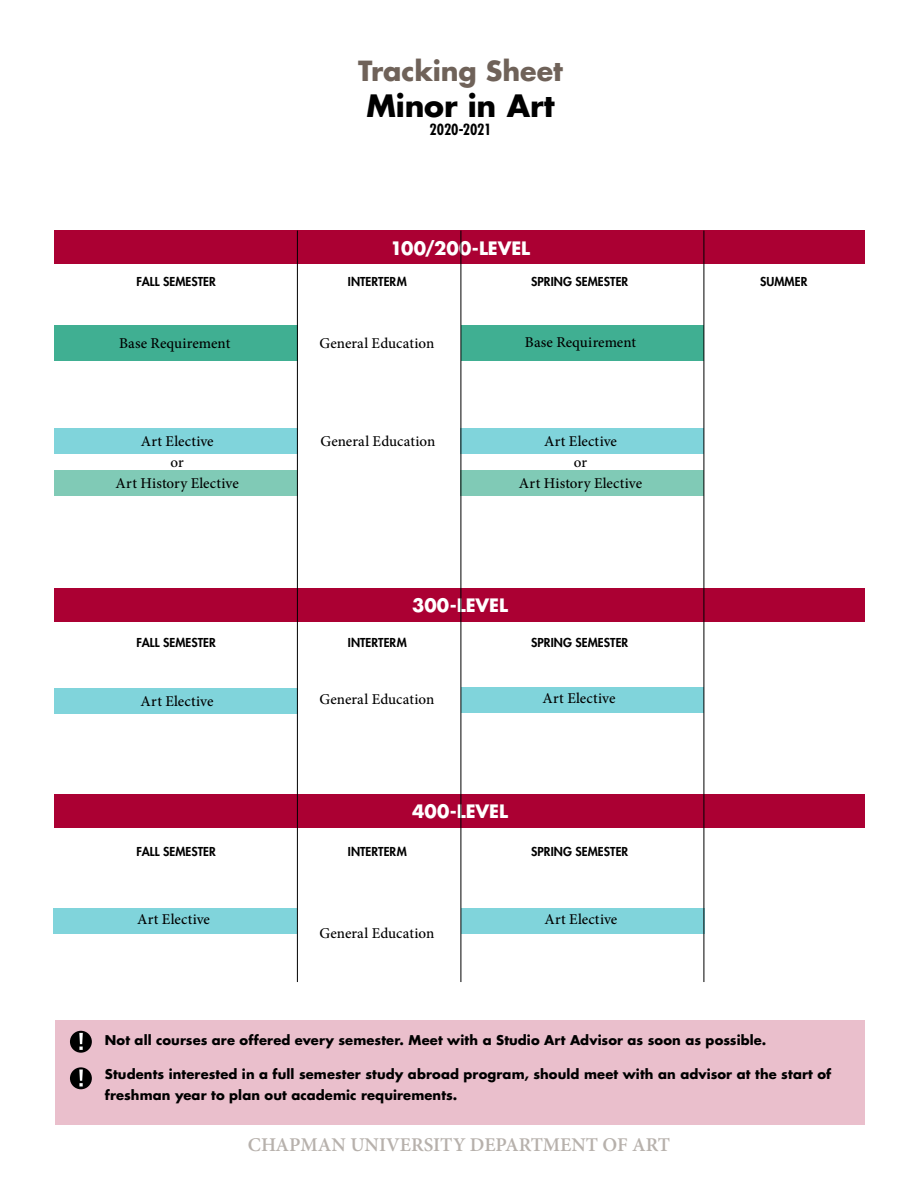
<style>
.page{position:relative;width:918px;height:1188px;background:#fff}
.page>*{position:absolute;margin:0;border:0;box-sizing:border-box;transform-origin:0 0}
.t1{font:700 30px "Futura Std";letter-spacing:-.005em;color:#000}
.t2{font:700 27px "Futura Std";letter-spacing:-.005em;color:#6f6259}
.t3{font:600 19.5px "Minion Pro";color:#b7b1ac}
.t4{font:700 18px "Futura Std";color:#fff}
.t5{font:500 15px/21px "Minion Pro";letter-spacing:.01em;color:#000;text-align:center}
.t6{font:700 condensed 15px "Futura Std";letter-spacing:-.01em;color:#000}
.t7{font:700 13.2px/21px "Futura Std";letter-spacing:.01em;color:#000}
.t8{font:800 12px "Futura Std";letter-spacing:.005em;color:#000}
</style>
<div class="page">
<div style="left:54px;top:231px;width:811px;height:33px;background:#ab0033"></div>
<div style="left:54px;top:588px;width:811px;height:33px;background:#ab0033"></div>
<div style="left:54px;top:794px;width:811px;height:33px;background:#ab0033"></div>
<div style="left:54px;top:470px;width:243px;height:25px;background:#80cab6"></div>
<div style="left:460px;top:470px;width:244px;height:25px;background:#80cab6"></div>
<div style="left:54px;top:908px;width:243px;height:25px;background:#80d4db"></div>
<div style="left:461px;top:908px;width:243px;height:25px;background:#80d4db"></div>
<div style="left:461px;top:326px;width:243px;height:35px;background:#40af92"></div>
<div style="left:54px;top:326px;width:243px;height:35px;background:#40af92"></div>
<div style="left:54px;top:689px;width:243px;height:25px;background:#80d4db"></div>
<div style="left:461px;top:687px;width:243px;height:26px;background:#80d4db"></div>
<div style="left:54px;top:429px;width:243px;height:25px;background:#80d4db"></div>
<div style="left:460px;top:429px;width:244px;height:25px;background:#80d4db"></div>
<hr style="left:297px;top:231px;width:1px;height:751px;background:#000">
<hr style="left:461px;top:231px;width:1px;height:751px;background:#000">
<hr style="left:704px;top:231px;width:1px;height:751px;background:#000">
<div style="left:55px;top:1020px;width:810px;height:105px;background:#eabfcc"></div>
<div style="left:70px;top:1067px;width:22px;height:22px;background:#000;border-radius:50%"></div>
<svg style="left:79px;top:1070px;width:4px;height:16px"></svg>
<div style="left:70px;top:1031px;width:22px;height:22px;background:#000;border-radius:50%"></div>
<svg style="left:79px;top:1033px;width:4px;height:17px"></svg>
<h2 class="t2" style="left:358px;top:53px;width:206px">Tracking Sheet</h2>
<h1 class="t1" style="left:366px;top:86px;width:190px">Minor in Art</h1>
<p class="t6" style="left:430px;top:120px;width:63px">2020-2021</p>
<h3 class="t4" style="left:390px;top:236px;width:142px">100/200-LEVEL</h3>
<p class="t8" style="left:137px;top:274px;width:81px">FALL SEMESTER</p>
<p class="t8" style="left:348px;top:274px;width:60px">INTERTERM</p>
<p class="t8" style="left:531px;top:274px;width:99px">SPRING SEMESTER</p>
<p class="t8" style="left:760px;top:274px;width:49px">SUMMER</p>
<p class="t5" style="left:119px;top:333px;width:113px">Base Requirement</p>
<p class="t5" style="left:319px;top:333px;width:116px">General Education</p>
<p class="t5" style="left:525px;top:332px;width:113px">Base Requirement</p>
<p class="t5" style="left:116px;top:431px;width:125px">Art Elective<br>or<br>Art History Elective</p>
<p class="t5" style="left:320px;top:431px;width:116px">General Education</p>
<p class="t5" style="left:519px;top:431px;width:125px">Art Elective<br>or<br>Art History Elective</p>
<h3 class="t4" style="left:412px;top:593px;width:97px">300-LEVEL</h3>
<p class="t8" style="left:137px;top:635px;width:81px">FALL SEMESTER</p>
<p class="t8" style="left:348px;top:635px;width:60px">INTERTERM</p>
<p class="t8" style="left:531px;top:635px;width:99px">SPRING SEMESTER</p>
<p class="t5" style="left:141px;top:690px;width:74px">Art Elective</p>
<p class="t5" style="left:319px;top:689px;width:116px">General Education</p>
<p class="t5" style="left:542px;top:688px;width:74px">Art Elective</p>
<h3 class="t4" style="left:412px;top:799px;width:97px">400-LEVEL</h3>
<p class="t8" style="left:137px;top:844px;width:81px">FALL SEMESTER</p>
<p class="t8" style="left:348px;top:844px;width:60px">INTERTERM</p>
<p class="t8" style="left:531px;top:844px;width:99px">SPRING SEMESTER</p>
<p class="t5" style="left:137px;top:909px;width:74px">Art Elective</p>
<p class="t5" style="left:544px;top:909px;width:74px">Art Elective</p>
<p class="t5" style="left:319px;top:923px;width:116px">General Education</p>
<p class="t7" style="left:105px;top:1029px;width:663px">Not all courses are offered every semester. Meet with a Studio Art Advisor as soon as possible.</p>
<p class="t7" style="left:105px;top:1063px;width:728px">Students interested in a full semester study abroad program, should meet with an advisor at the start of freshman year to plan out academic requirements.</p>
<h3 class="t3" style="left:248px;top:1131px;width:424px">CHAPMAN UNIVERSITY DEPARTMENT OF ART</h3>
</div>
